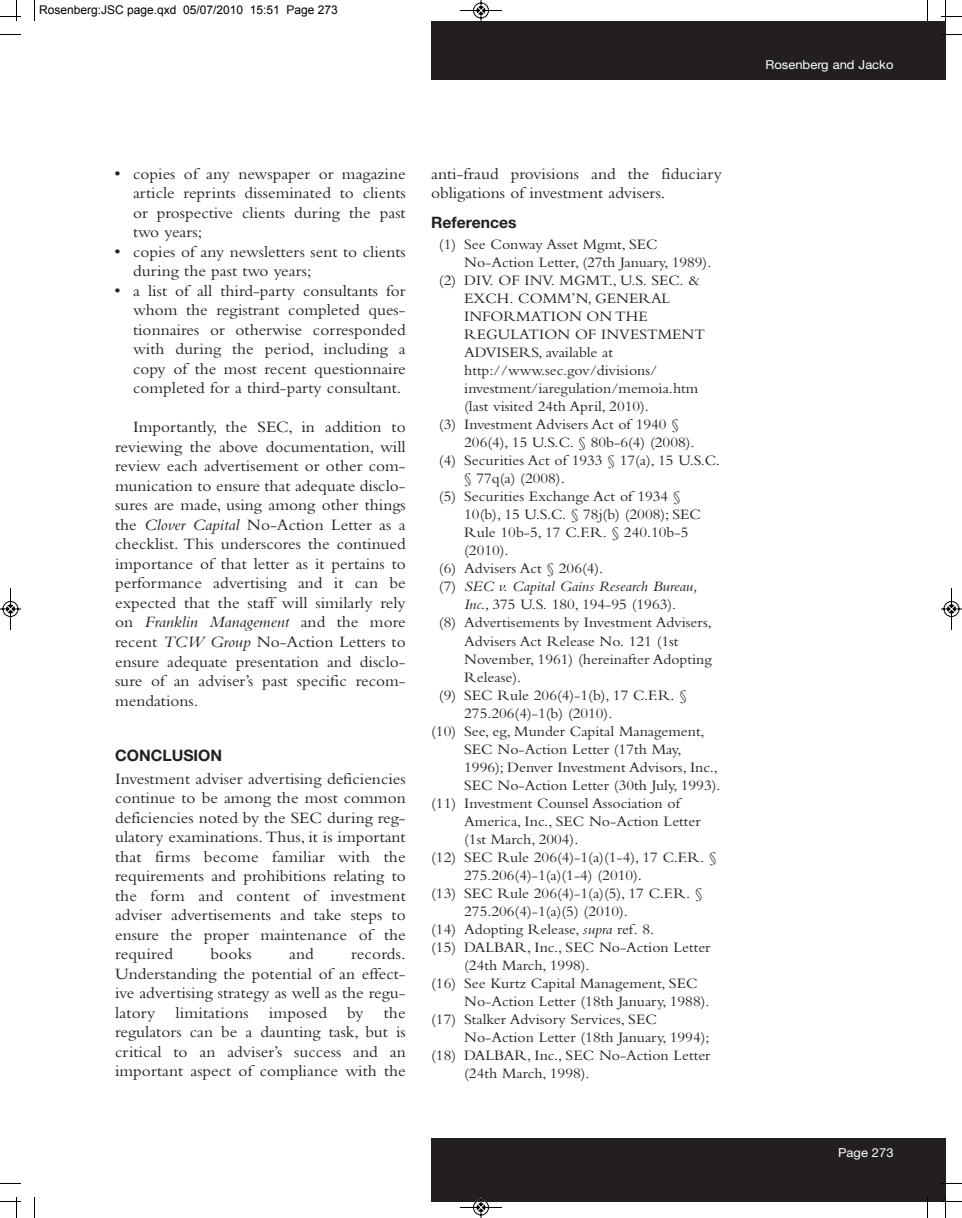
<style>
.page{position:relative;width:962px;height:1218px;background:#fff}
.page>*{position:absolute;margin:0;border:0;box-sizing:border-box;transform-origin:0 0}
.t1{font:16.5px/19.5px "Bembo";color:#231f20;text-align:justify;scale:1.05 1}
.t2{font:700 15.75px "Helvetica Neue";color:#231f20}
.t3{font:15px "Bembo";color:#231f20;scale:1.05 1}
.t4{font:italic 15px "Bembo";color:#231f20;scale:1.05 1}
.t5{font:12.3px "Helvetica Neue";color:#fff;scale:1.05 1}
.t6{font:12px "Arial";color:#000}
.s1{font-family:"Universal Newswith Comm Pi"}
.s2{font-style:italic}
.s3{font-style:normal}
</style>
<div class="page">
<div style="left:431px;top:21px;width:514px;height:59px;background:#231f20"></div>
<div style="left:431px;top:1137px;width:514px;height:63px;background:#231f20"></div>
<svg style="left:34px;top:0;width:1px;height:21px"></svg>
<svg style="left:0;top:34px;width:21px;height:1px"></svg>
<svg style="left:927px;top:0;width:1px;height:21px"></svg>
<svg style="left:941px;top:34px;width:21px;height:1px"></svg>
<svg style="left:34px;top:1197px;width:1px;height:20px"></svg>
<svg style="left:927px;top:1197px;width:1px;height:20px"></svg>
<svg style="left:0;top:0;width:21px;height:21px"></svg>
<svg style="left:941px;top:0;width:21px;height:21px"></svg>
<svg style="left:0;top:1197px;width:21px;height:20px"></svg>
<svg style="left:941px;top:1196px;width:21px;height:21px"></svg>
<svg style="left:460px;top:0;width:42px;height:21px"></svg>
<svg style="left:459px;top:1197px;width:44px;height:20px"></svg>
<svg style="left:0;top:588px;width:21px;height:42px"></svg>
<svg style="left:941px;top:588px;width:21px;height:42px"></svg>
<p class="t6" style="left:39px;top:3px;width:300px">Rosenberg:JSC page.qxd 05/07/2010 15:51 Page 273</p>
<p class="t1" style="left:133px;top:165px;width:261px;text-indent:-18px"><span class="s1">•</span> copies of any newspaper or magazine article reprints disseminated to clients or prospective clients during the past two years;</p>
<p class="t1" style="left:133px;top:243px;width:261px;text-indent:-18px"><span class="s1">•</span> copies of any newsletters sent to clients during the past two years;</p>
<p class="t1" style="left:133px;top:282px;width:261px;text-indent:-18px"><span class="s1">•</span> a list of all third-party consultants for whom the registrant completed ques&shy;tionnaires or otherwise corresponded with during the period, including a copy of the most recent questionnaire completed for a third-party consultant.</p>
<p class="t1" style="left:115px;top:419px;width:278px;text-indent:18px">Importantly, the SEC, in addition to reviewing the above documentation, will review each advertisement or other com&shy;munication to ensure that adequate disclo&shy;sures are made, using among other things the <span class="s2">Clover Capital</span> No-Action Letter as a checklist. This underscores the continued importance of that letter as it pertains to performance advertising and it can be expected that the staff will similarly rely on <span class="s2">Franklin Management</span> and the more recent <span class="s2">TCW Group</span> No-Action Letters to ensure adequate presentation and disclo&shy;sure of an adviser’s past specific recom&shy;mendations.</p>
<p class="t2" style="left:115px;top:749px;width:109px">CONCLUSION</p>
<p class="t1" style="left:115px;top:770px;width:278px">Investment adviser advertising deficiencies continue to be among the most common deficiencies noted by the SEC during reg&shy;ulatory examinations. Thus, it is important that firms become familiar with the requirements and prohibitions relating to the form and content of investment adviser advertisements and take steps to ensure the proper maintenance of the required</p>
<p class="t1" style="left:115px;top:945px;width:278px;text-indent:236px">records.<br>Understanding the potential of an effect - ive advertising strategy as well as the regu&shy;latory limitations imposed by the regulators can be a daunting task, but is critical to an adviser’s success and an important aspect of compliance with the</p>
<p class="t1" style="left:210px;top:945px;width:41px">books</p>
<p class="t1" style="left:289px;top:945px;width:25px">and</p>
<p class="t1" style="left:431px;top:165px;width:278px">anti-fraud provisions and the fiduciary obligations of investment advisers.</p>
<p class="t2" style="left:431px;top:217px;width:87px">References</p>
<p class="t3" style="left:439px;top:239px;width:210px">(1) See Conway Asset Mgmt, SEC</p>
<p class="t3" style="left:464px;top:257px;width:237px">No-Action Letter, (27th January, 1989).</p>
<p class="t3" style="left:439px;top:275px;width:250px">(2) DIV. OF INV. MGMT., U.S. SEC. &amp;</p>
<p class="t3" style="left:464px;top:293px;width:198px">EXCH. COMM’N, GENERAL</p>
<p class="t3" style="left:464px;top:311px;width:176px">INFORMATION ON THE</p>
<p class="t3" style="left:464px;top:329px;width:231px">REGULATION OF INVESTMENT</p>
<p class="t3" style="left:464px;top:347px;width:143px">ADVISERS, available at</p>
<p class="t3" style="left:464px;top:365px;width:185px">http://www.sec.gov/divisions/</p>
<p class="t3" style="left:464px;top:383px;width:224px">investment/iaregulation/memoia.htm</p>
<p class="t3" style="left:464px;top:401px;width:177px">(last visited 24th April, 2010).</p>
<p class="t3" style="left:439px;top:419px;width:230px">(3) Investment Advisers Act of 1940 §</p>
<p class="t3" style="left:464px;top:437px;width:221px">206(4), 15 U.S.C. § 80b-6(4) (2008).</p>
<p class="t3" style="left:439px;top:455px;width:269px">(4) Securities Act of 1933 § 17(a), 15 U.S.C.</p>
<p class="t3" style="left:464px;top:473px;width:97px">§ 77q(a) (2008).</p>
<p class="t3" style="left:439px;top:491px;width:231px">(5) Securities Exchange Act of 1934 §</p>
<p class="t3" style="left:464px;top:509px;width:227px">10(b), 15 U.S.C. § 78j(b) (2008); SEC</p>
<p class="t3" style="left:464px;top:527px;width:215px">Rule 10b-5, 17 C.F.R. § 240.10b-5</p>
<p class="t3" style="left:464px;top:545px;width:44px">(2010).</p>
<p class="t3" style="left:439px;top:563px;width:158px">(6) Advisers Act § 206(4).</p>
<p class="t4" style="left:439px;top:581px;width:248px"><span class="s3">(7)</span> SEC v. Capital Gains Research Bureau,</p>
<p class="t3" style="left:464px;top:599px;width:203px"><span class="s2">Inc</span>., 375 U.S. 180, 194-95 (1963).</p>
<p class="t3" style="left:439px;top:617px;width:261px">(8) Advertisements by Investment Advisers,</p>
<p class="t3" style="left:464px;top:635px;width:206px">Advisers Act Release No. 121 (1st</p>
<p class="t3" style="left:464px;top:653px;width:237px">November, 1961) (hereinafter Adopting</p>
<p class="t3" style="left:464px;top:671px;width:56px">Release).</p>
<p class="t3" style="left:439px;top:689px;width:238px">(9) SEC Rule 206(4)-1(b), 17 C.F.R. §</p>
<p class="t3" style="left:464px;top:707px;width:143px">275.206(4)-1(b) (2010).</p>
<p class="t3" style="left:431px;top:725px;width:262px">(10) See, eg, Munder Capital Management,</p>
<p class="t3" style="left:464px;top:743px;width:208px">SEC No-Action Letter (17th May,</p>
<p class="t3" style="left:464px;top:761px;width:243px">1996); Denver Investment Advisors, Inc.,</p>
<p class="t3" style="left:464px;top:779px;width:246px">SEC No-Action Letter (30th July, 1993).</p>
<p class="t3" style="left:431px;top:797px;width:239px">(11) Investment Counsel Association of</p>
<p class="t3" style="left:464px;top:815px;width:227px">America, Inc., SEC No-Action Letter</p>
<p class="t3" style="left:464px;top:833px;width:110px">(1st March, 2004).</p>
<p class="t3" style="left:431px;top:851px;width:273px">(12) SEC Rule 206(4)-1(a)(1-4), 17 C.F.R. §</p>
<p class="t3" style="left:464px;top:869px;width:171px">275.206(4)-1(a)(1-4) (2010).</p>
<p class="t3" style="left:431px;top:887px;width:260px">(13) SEC Rule 206(4)-1(a)(5), 17 C.F.R. §</p>
<p class="t3" style="left:464px;top:905px;width:158px">275.206(4)-1(a)(5) (2010).</p>
<p class="t3" style="left:431px;top:923px;width:214px">(14) Adopting Release, <span class="s2">supra</span> ref. 8.</p>
<p class="t3" style="left:431px;top:941px;width:267px">(15) DALBAR, Inc., SEC No-Action Letter</p>
<p class="t3" style="left:464px;top:959px;width:121px">(24th March, 1998).</p>
<p class="t3" style="left:431px;top:977px;width:255px">(16) See Kurtz Capital Management, SEC</p>
<p class="t3" style="left:464px;top:995px;width:235px">No-Action Letter (18th January, 1988).</p>
<p class="t3" style="left:431px;top:1013px;width:216px">(17) Stalker Advisory Services, SEC</p>
<p class="t3" style="left:464px;top:1031px;width:235px">No-Action Letter (18th January, 1994);</p>
<p class="t3" style="left:431px;top:1049px;width:267px">(18) DALBAR, Inc., SEC No-Action Letter</p>
<p class="t3" style="left:464px;top:1067px;width:121px">(24th March, 1998).</p>
<p class="t5" style="left:766px;top:60px;width:123px">Rosenberg and Jacko</p>
<p class="t5" style="left:838px;top:1148px;width:54px">Page 273</p>
</div>
